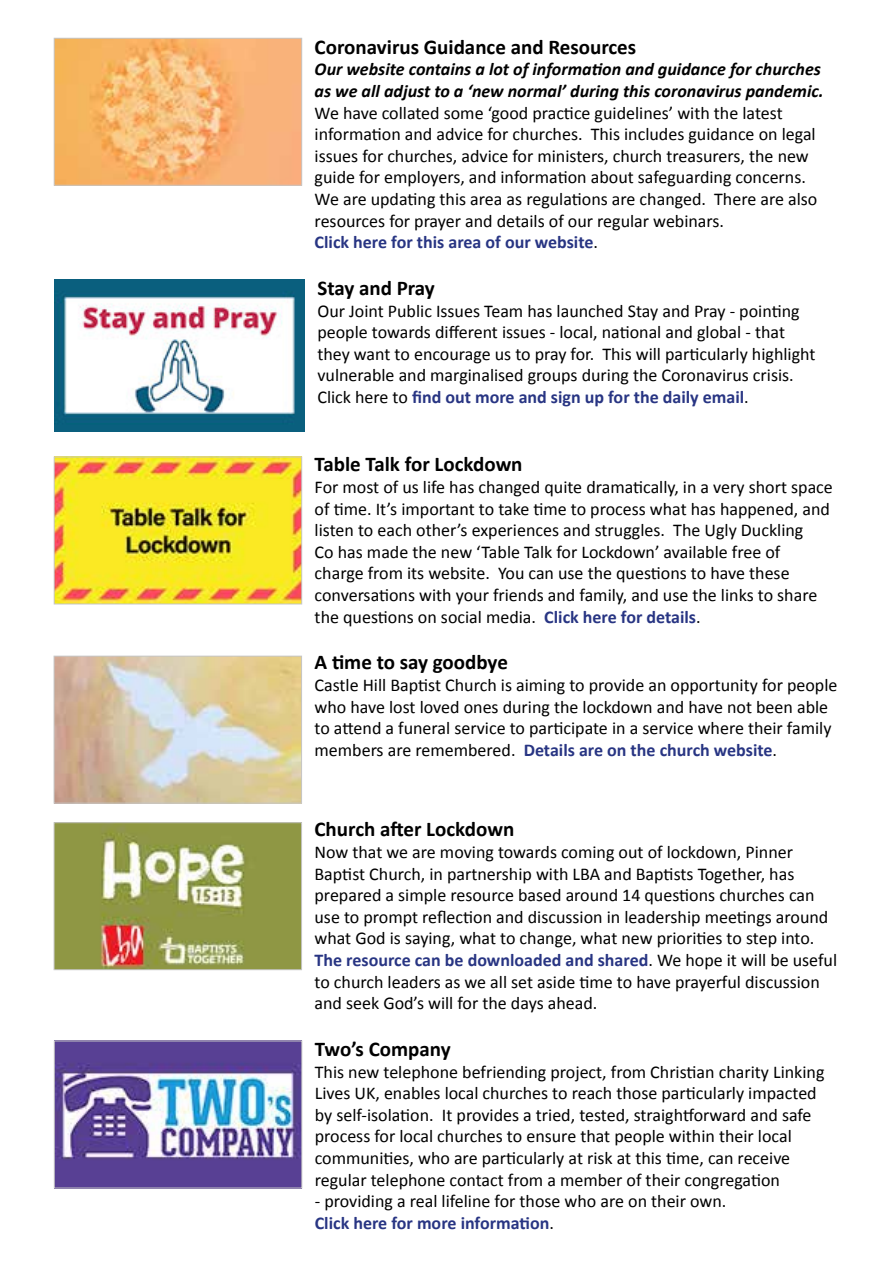
<style>
.page{position:relative;width:893px;height:1263px;background:#fff}
.page>*{position:absolute;margin:0;border:0;box-sizing:border-box;transform-origin:0 0}
.t1{font:700 21px "Calibri";color:#000}
.t2{font:18px/21.6px "Calibri";color:#000}
.t3{font:italic 700 18px/21.6px "Calibri";color:#000}
.s1{font-weight:700;color:#283583}
</style>
<div class="page">
<img style="left:56px;top:459px;width:244px;height:143px">
<div style="left:54px;top:457px;width:248px;height:147px;border:1px solid #c6c6c6"></div>
<img style="left:56px;top:40px;width:244px;height:143px">
<div style="left:54px;top:38px;width:248px;height:147px;border:1px solid #c6c6c6"></div>
<img style="left:56px;top:1043px;width:244px;height:143px">
<div style="left:54px;top:1041px;width:248px;height:147px;border:1px solid #c6c6c6"></div>
<img style="left:56px;top:658px;width:244px;height:143px">
<div style="left:54px;top:656px;width:248px;height:147px;border:1px solid #c6c6c6"></div>
<img style="left:56px;top:824px;width:244px;height:144px">
<div style="left:54px;top:822px;width:248px;height:148px;border:1px solid #c6c6c6"></div>
<img style="left:54px;top:280px;width:251px;height:151px">
<p class="t1" style="left:315px;top:33px;width:323px">Coronavirus Guidance and Resources</p>
<p class="t3" style="left:315px;top:59px;width:511px">Our website contains a lot of information and guidance for churches as we all adjust to a ‘new normal’ during this coronavirus pandemic.</p>
<p class="t2" style="left:315px;top:102px;width:504px">We have collated some ‘good practice guidelines’ with the latest information and advice for churches. This includes guidance on legal issues for churches, advice for ministers, church treasurers, the new guide for employers, and information about safeguarding concerns.<br>We are updating this area as regulations are changed. There are also resources for prayer and details of our regular webinars.<br><span class="s1">Click here for this area of our website</span>.</p>
<p class="t1" style="left:317px;top:275px;width:119px">Stay and Pray</p>
<p class="t2" style="left:317px;top:300px;width:500px">Our Joint Public Issues Team has launched Stay and Pray - pointing people towards different issues - local, national and global - that they want to encourage us to pray for. This will particularly highlight vulnerable and marginalised groups during the Coronavirus crisis.<br>Click here to <span class="s1">find out more and sign up for the daily email</span>.</p>
<p class="t1" style="left:315px;top:451px;width:209px">Table Talk for Lockdown</p>
<p class="t2" style="left:315px;top:476px;width:520px">For most of us life has changed quite dramatically, in a very short space of time. It’s important to take time to process what has happened, and listen to each other’s experiences and struggles. The Ugly Duckling<br>Co has made the new ‘Table Talk for Lockdown’ available free of charge from its website. You can use the questions to have these conversations with your friends and family, and use the links to share the questions on social media. <span class="s1">Click here for details</span>.</p>
<p class="t1" style="left:314px;top:649px;width:195px">A time to say goodbye</p>
<p class="t2" style="left:314px;top:674px;width:524px">Castle Hill Baptist Church is aiming to provide an opportunity for people who have lost loved ones during the lockdown and have not been able to attend a funeral service to participate in a service where their family members are remembered. <span class="s1">Details are on the church website</span>.</p>
<p class="t1" style="left:314px;top:816px;width:201px">Church after Lockdown</p>
<p class="t2" style="left:314px;top:841px;width:524px">Now that we are moving towards coming out of lockdown, Pinner Baptist Church, in partnership with LBA and Baptists Together, has prepared a simple resource based around 14 questions churches can use to prompt reflection and discussion in leadership meetings around what God is saying, what to change, what new priorities to step into.<br><span class="s1">The resource can be downloaded and shared</span>. We hope it will be useful to church leaders as we all set aside time to have prayerful discussion and seek God’s will for the days ahead.</p>
<p class="t1" style="left:315px;top:1036px;width:137px">Two’s Company</p>
<p class="t2" style="left:315px;top:1061px;width:511px">This new telephone befriending project, from Christian charity Linking Lives UK, enables local churches to reach those particularly impacted by self-isolation. It provides a tried, tested, straightforward and safe process for local churches to ensure that people within their local communities, who are particularly at risk at this time, can receive regular telephone contact from a member of their congregation</p>
<p class="t2" style="left:315px;top:1190px;width:413px">- providing a real lifeline for those who are on their own.<br><span class="s1">Click here for more information</span>.</p>
</div>
